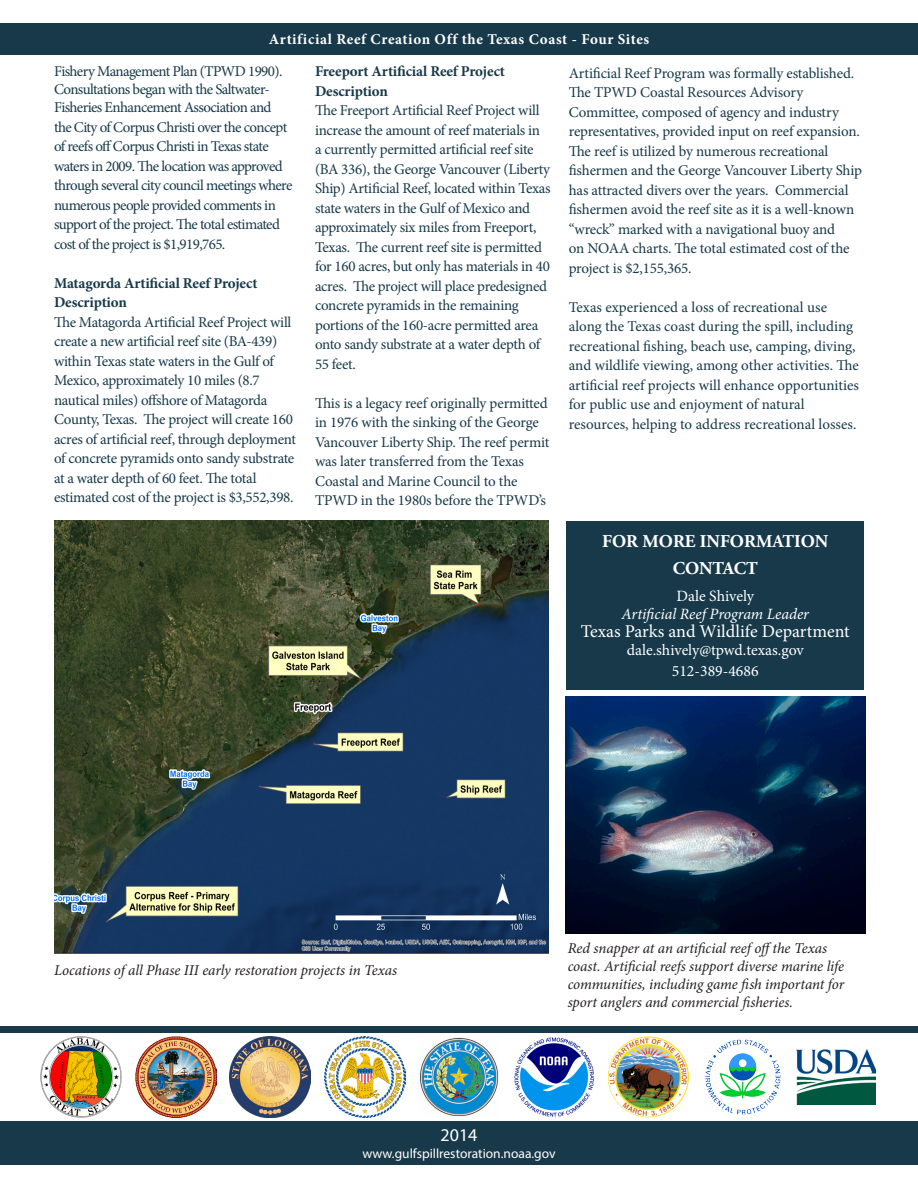
<style>
.page{position:relative;width:918px;height:1188px;background:#fff}
.page>*{position:absolute;margin:0;border:0;box-sizing:border-box;transform-origin:0 0}
.t1{font:18px "Minion Pro";color:#fff}
.Call_out_box_header{font:700 18px "Adobe Garamond Pro";color:#fff}
.t2{font:18px "Myriad Pro";color:#fff}
.t3{font:15.75px "Minion Pro";color:#fff}
.t4{font:italic 15.75px "Minion Pro";letter-spacing:-.005em;color:#fff}
.t5{font:15px/19.5px "Minion Pro";letter-spacing:-.02em;color:#17394a}
.t6{font:15px/19.5px "Minion Pro";letter-spacing:-.04em;color:#17394a}
.t7{font:15px/19.5px "Minion Pro";color:#17394a}
.t8{font:italic 15px/18px "Minion Pro";letter-spacing:-.01em;color:#231f20}
.t9{font:700 15px/19.5px "Minion Pro";letter-spacing:-.01em;color:#17394a}
.t10{font:700 15px "Minion Pro";letter-spacing:.04em;color:#fff}
.t11{font:13.5px "Myriad Pro";color:#fff}
</style>
<div class="page">
<div style="left:0;top:1121px;width:918px;height:43px;background:#17394a"></div>
<div style="left:0;top:23px;width:918px;height:32px;background:#17394a"></div>
<img style="left:41px;top:1037px;width:81px;height:80px">
<img style="left:135px;top:1036px;width:81px;height:81px">
<img style="left:230px;top:1036px;width:81px;height:81px">
<img style="left:324px;top:1036px;width:81px;height:81px">
<img style="left:514px;top:1037px;width:80px;height:80px">
<img style="left:608px;top:1036px;width:81px;height:81px;border-radius:40px">
<img style="left:705px;top:1039px;width:76px;height:76px">
<img style="left:797px;top:1049px;width:79px;height:56px">
<img style="left:419px;top:1037px;width:80px;height:80px">
<div style="left:0;top:1026px;width:918px;height:7px;background:#17394a"></div>
<div style="left:566px;top:521px;width:298px;height:168px;background:#17394a"></div>
<img style="left:54px;top:520px;width:495px;height:433px">
<img style="left:565px;top:696px;width:301px;height:238px">
<p class="t10" style="left:269px;top:28px;width:382px">Artificial Reef Creation Off the Texas Coast - Four Sites</p>
<p class="t5" style="left:569px;top:63px;width:295px">Artificial Reef Program was formally established.<br>The TPWD Coastal Resources Advisory Committee, composed of agency and industry representatives, provided input on reef expansion.<br>The reef is utilized by numerous recreational fishermen and the George Vancouver Liberty Ship has attracted divers over the years. Commercial fishermen avoid the reef site as it is a well-known “wreck” marked with a navigational buoy and<br>on NOAA charts. The total estimated cost of the project is $2,155,365.</p>
<p class="t7" style="left:569px;top:297px;width:292px">Texas experienced a loss of recreational use along the Texas coast during the spill, including recreational fishing, beach use, camping, diving, and wildlife viewing, among other activities. The artificial reef projects will enhance opportunities for public use and enjoyment of natural resources, helping to address recreational losses.</p>
<p class="t6" style="left:54px;top:62px;width:230px;line-height:18px">Fishery Management Plan (TPWD 1990).<br>Consultations began with the Saltwater-<br>Fisheries Enhancement Association and</p>
<p class="t6" style="left:54px;top:117px;width:240px">the City of Corpus Christi over the concept of reefs off Corpus Christi in Texas state waters in 2009. The location was approved through several city council meetings where numerous people provided comments in support of the project. The total estimated cost of the project is $1,919,765.</p>
<p class="t9" style="left:54px;top:273px;width:205px">Matagorda Artificial Reef Project<br>Description</p>
<p class="t5" style="left:54px;top:312px;width:244px">The Matagorda Artificial Reef Project will create a new artificial reef site (BA-439) within Texas state waters in the Gulf of Mexico, approximately 10 miles (8.7 nautical miles) offshore of Matagorda County, Texas. The project will create 160 acres of artificial reef, through deployment of concrete pyramids onto sandy substrate at a water depth of 60 feet. The total estimated cost of the project is $3,552,398.</p>
<p class="t9" style="left:315px;top:61px;width:192px">Freeport Artificial Reef Project<br>Description</p>
<p class="t5" style="left:315px;top:101px;width:237px">The Freeport Artificial Reef Project will increase the amount of reef materials in<br>a currently permitted artificial reef site (BA 336), the George Vancouver (Liberty Ship) Artificial Reef, located within Texas state waters in the Gulf of Mexico and approximately six miles from Freeport, Texas. The current reef site is permitted for 160 acres, but only has materials in 40 acres. The project will place predesigned concrete pyramids in the remaining portions of the 160-acre permitted area onto sandy substrate at a water depth of 55 feet.</p>
<p class="t5" style="left:315px;top:393px;width:236px">This is a legacy reef originally permitted in 1976 with the sinking of the George Vancouver Liberty Ship. The reef permit was later transferred from the Texas Coastal and Marine Council to the TPWD in the 1980s before the TPWD’s</p>
<p class="Call_out_box_header" style="left:602px;top:530px;width:228px">FOR MORE INFORMATION</p>
<p class="Call_out_box_header" style="left:673px;top:557px;width:86px">CONTACT</p>
<p class="t3" style="left:676px;top:585px;width:79px">Dale Shively</p>
<p class="t4" style="left:621px;top:603px;width:189px">Artificial Reef Program Leader</p>
<p class="t1" style="left:581px;top:619px;width:270px">Texas Parks and Wildlife Department</p>
<p class="t3" style="left:627px;top:639px;width:179px">dale.shively@tpwd.texas.gov</p>
<p class="t3" style="left:672px;top:661px;width:88px">512-389-4686</p>
<p class="t8" style="left:54px;top:961px;width:344px">Locations of all Phase III early restoration projects in Texas</p>
<p class="t8" style="left:568px;top:939px;width:278px">Red snapper at an artificial reef offthe Texas coast. Artificial reefs support diverse marine life communities, including game fish important for sport anglers and commercial fisheries.</p>
<p class="t2" style="left:441px;top:1124px;width:38px">2014</p>
<p class="t11" style="left:362px;top:1145px;width:195px">www.gulfspillrestoration.noaa.gov</p>
</div>
